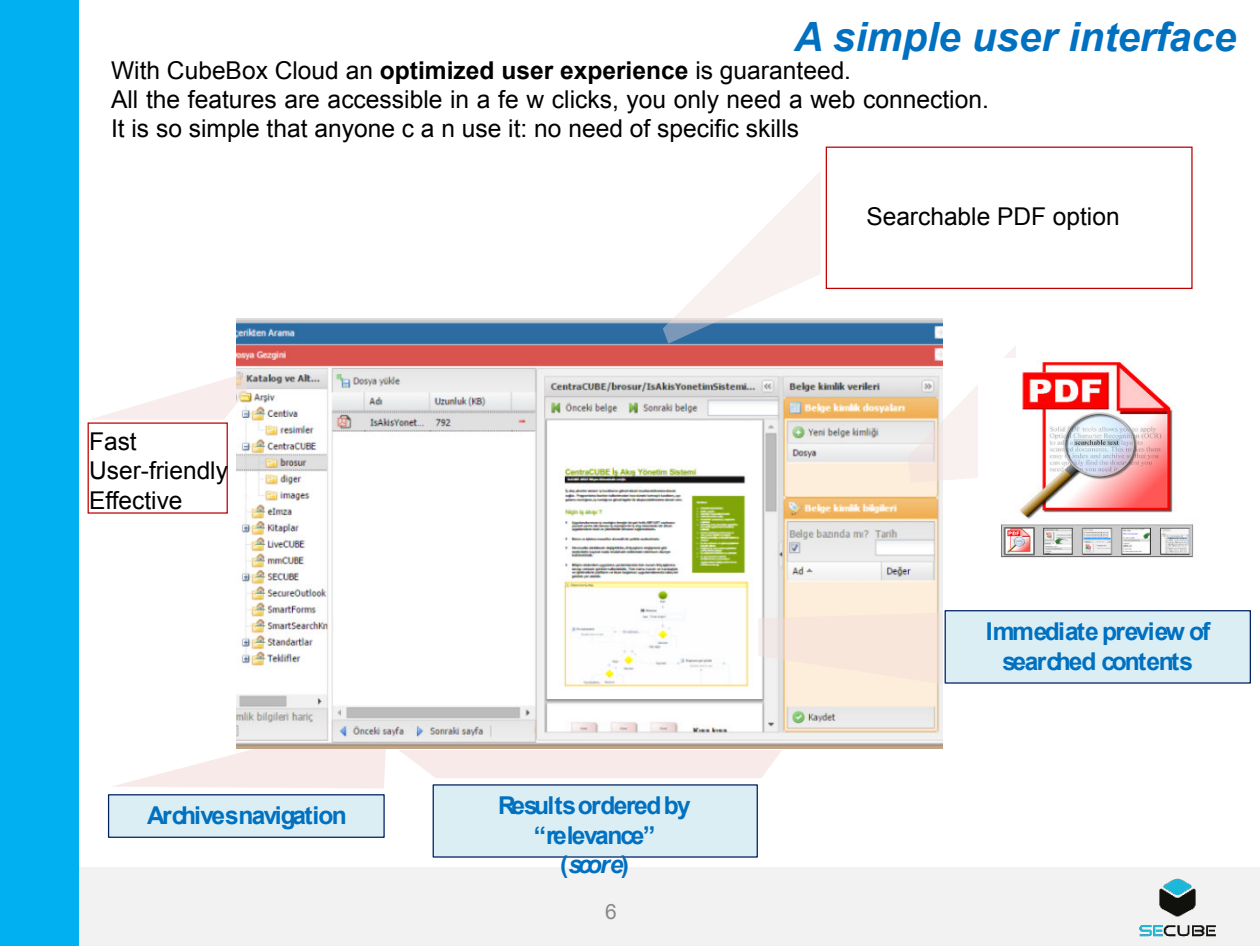
<style>
.page{position:relative;width:1260px;height:946px;background:#fff}
.page>*{position:absolute;margin:0;border:0;box-sizing:border-box;transform-origin:0 0}
.t1{font:italic 700 40.25px "Arial";color:#0070c0}
.t2{font:24.68px "Arial";color:#000}
.t3{font:24.5px/29.4px "Arial";color:#000}
.t4{font:700 24.5px/29.4px "Arial";letter-spacing:-.07em;color:#0070c0;text-align:center}
.t5{font:21px "Arial";color:#898989}
.s1{font-weight:700}
.s2{font-style:italic}
</style>
<div class="page">
<div style="left:79px;top:866px;width:1181px;height:79px;background:#f2f2f2"></div>
<div style="left:0;top:0;width:79px;height:945px;background:#00b0f0"></div>
<img style="left:236px;top:318px;width:707px;height:430px">
<svg style="left:663px;top:172px;width:158px;height:171px"></svg>
<svg style="left:907px;top:345px;width:109px;height:137px"></svg>
<div style="left:945px;top:610px;width:306px;height:73px;background:#dbeef4;border:1px solid #002060"></div>
<svg style="left:758px;top:612px;width:184px;height:72px;background:#f6e7db"></svg>
<div style="left:433px;top:784px;width:325px;height:73px;background:#dbeef4"></div>
<svg style="left:399px;top:750px;width:383px;height:28px;background:#f7ebea"></svg>
<div style="left:826px;top:146px;width:367px;height:143px;border:1px solid #c00000"></div>
<div style="left:108px;top:794px;width:277px;height:43px;background:#dbeef4;border:1px solid #002060"></div>
<svg style="left:113px;top:749px;width:273px;height:39px"></svg>
<div style="left:88px;top:422px;width:140px;height:91px;border:1px solid #c00000"></div>
<svg style="left:93px;top:372px;width:154px;height:47px"></svg>
<img style="left:978px;top:358px;width:216px;height:200px">
<img style="left:1139px;top:878px;width:77px;height:59px">
<h1 class="t1" style="left:794px;top:14px;width:444px">A simple user interface</h1>
<p class="t3" style="left:111px;top:55px;width:742px">With CubeBox Cloud an <span class="s1">optimized user experience</span> is guaranteed.</p>
<p class="t2" style="left:111px;top:86px;width:879px">All the features are accessible in a fe w clicks, you only need a web connection.</p>
<p class="t3" style="left:111px;top:114px;width:690px">It is so simple that anyone c a n use it: no need of specific skills</p>
<p class="t3" style="left:89px;top:426px;width:140px">Fast<br>User-friendly<br>Effective</p>
<p class="t4" style="left:147px;top:801px;width:201px">Archivesnavigation</p>
<p class="t4" style="left:498px;top:791px;width:194px">Resultsorderedby “relevance” (<span class="s2">score</span>)</p>
<p class="t5" style="left:605px;top:900px;width:13px">6</p>
<p class="t3" style="left:866px;top:202px;width:255px">Searchable PDF option</p>
<p class="t4" style="left:986px;top:617px;width:226px">Immediate preview of searched contents</p>
</div>
